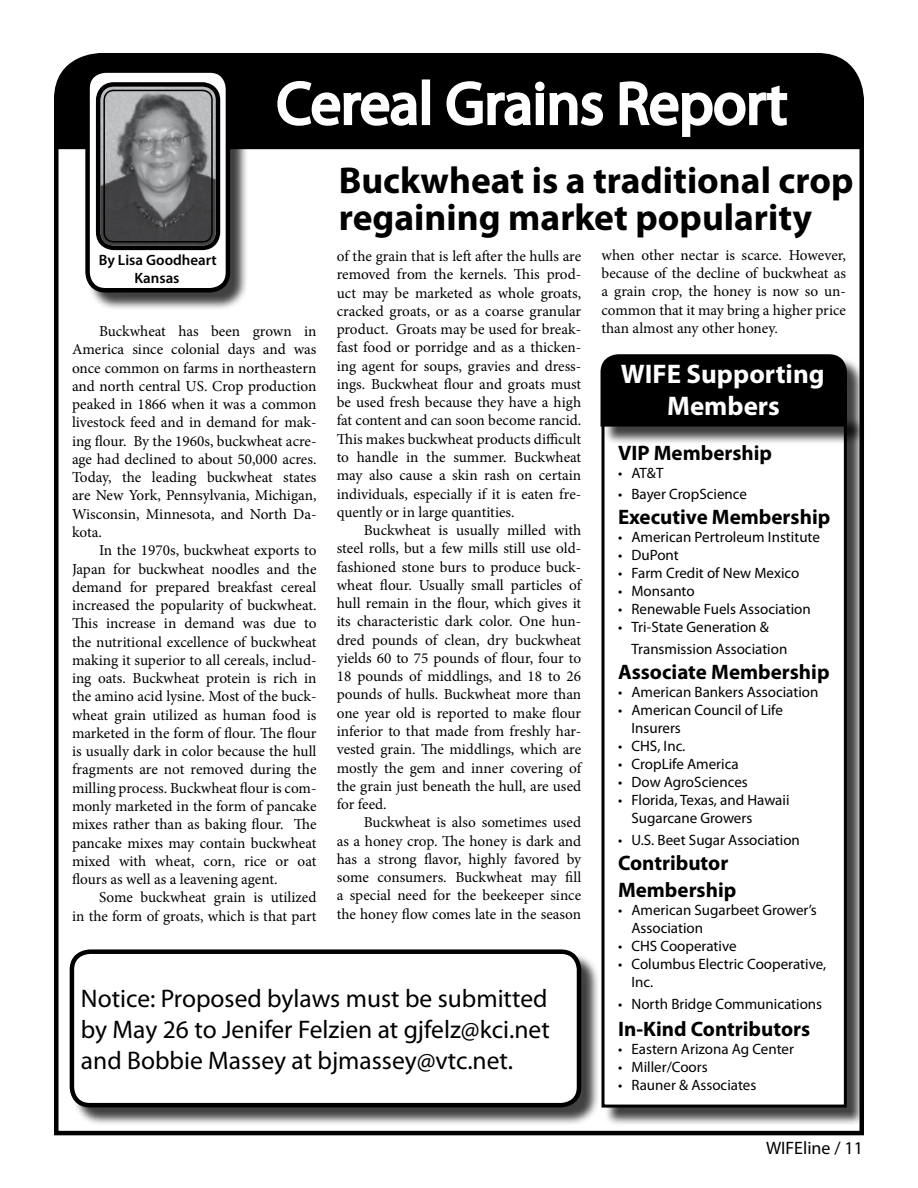
<style>
.page{position:relative;width:918px;height:1188px;background:#fff}
.page>*{position:absolute;margin:0;border:0;box-sizing:border-box;transform-origin:0 0}
.t1{font:60px "Myriad Pro";color:#fff}
.t2{font:700 37.5px/37.5px "Myriad Pro";color:#000}
.t3{font:700 27px/32.4px "Myriad Pro";color:#fff;text-align:center}
.t4{font:25.5px/30.6px "Myriad Pro";color:#000;text-align:justify}
.t5{font:700 21px/27px "Myriad Pro";color:#000}
.t6{font:18px "Myriad Pro";color:#000}
.t7{font:15.15px/18.3px "Minion Pro";color:#000;text-align:justify}
.t8{font:15px/18px "Myriad Pro";color:#000}
.t9{font:600 15px/18px "Myriad Pro";color:#000;text-align:center}
</style>
<div class="page">
<div style="left:54px;top:53px;width:810px;height:96px;background:#000"></div>
<svg style="left:276px;top:79px;width:143px;height:48px"></svg>
<div style="left:422px;top:79px;width:8px;height:46px;border:3px solid #fff"></div>
<svg style="left:445px;top:80px;width:160px;height:47px"></svg>
<svg style="left:618px;top:80px;width:171px;height:58px"></svg>
<div style="left:88px;top:71px;width:161px;height:240px;background:#000;opacity:.75"></div>
<div style="left:88px;top:71px;width:140px;height:219px;background:#fff;border-radius:18px"></div>
<div style="left:85px;top:68px;width:145px;height:225px;border:4px solid #000;border-radius:18px"></div>
<img style="left:101px;top:87px;width:114px;height:158px">
<div style="left:96px;top:82px;width:124px;height:168px;border:4px solid #000;border-radius:16px"></div>
<div style="left:103px;top:90px;width:110px;height:153px;border:2px solid #000;border-radius:10px"></div>
<div style="left:604px;top:416px;width:262px;height:710px;background:#000;opacity:.75"></div>
<div style="left:603px;top:415px;width:242px;height:691px;background:#fff"></div>
<div style="left:602px;top:414px;width:245px;height:694px;border:3px solid #000"></div>
<div style="left:603px;top:356px;width:263px;height:89px;background:#000;opacity:.75"></div>
<div style="left:600px;top:354px;width:248px;height:73px;background:#000"></div>
<div style="left:72px;top:952px;width:528px;height:174px;background:#000;opacity:.75"></div>
<div style="left:72px;top:952px;width:507px;height:153px;background:#fff;border-radius:18px"></div>
<div style="left:70px;top:949px;width:511px;height:158px;border:4px solid #000;border-radius:18px"></div>
<h1 class="t1" style="left:277px;top:66px;width:512px">Cereal Grains Report</h1>
<h2 class="t2" style="left:339px;top:160px;width:516px">Buckwheat is a traditional crop regaining market popularity</h2>
<p class="t9" style="left:99px;top:251px;width:120px">By Lisa Goodheart<br>Kansas</p>
<p class="t7" style="left:72px;top:322px;width:246px;text-indent:27px">Buckwheat has been grown in America since colonial days and was once common on farms in northeastern and north central US. Crop production peaked in 1866 when it was a common livestock feed and in demand for mak&shy;ing flour. By the 1960s, buckwheat acre&shy;age had declined to about 50,000 acres.<br>Today, the leading buckwheat states are New York, Pennsylvania, Michigan, Wisconsin, Minnesota, and North Da&shy;kota.</p>
<p class="t7" style="left:72px;top:541px;width:246px;text-indent:27px">In the 1970s, buckwheat exports to Japan for buckwheat noodles and the demand for prepared breakfast cereal increased the popularity of buckwheat.<br>This increase in demand was due to the nutritional excellence of buckwheat making it superior to all cereals, includ&shy;ing oats. Buckwheat protein is rich in the amino acid lysine. Most of the buck&shy;wheat grain utilized as human food is marketed in the form of flour. The flour is usually dark in color because the hull fragments are not removed during the milling process. Buckwheat flour is com&shy;monly marketed in the form of pancake mixes rather than as baking flour. The pancake mixes may contain buckwheat mixed with wheat, corn, rice or oat flours as well as a leavening agent.</p>
<p class="t7" style="left:72px;top:888px;width:246px;text-align:right">Some buckwheat grain is utilized<br>in the form of groats, which is that part</p>
<p class="t7" style="left:337px;top:247px;width:246px">of the grain that is left after the hulls are removed from the kernels. This prod&shy;uct may be marketed as whole groats, cracked groats, or as a coarse granular product. Groats may be used for break&shy;fast food or porridge and as a thicken&shy;ing agent for soups, gravies and dress&shy;ings. Buckwheat flour and groats must be used fresh because they have a high fat content and can soon become rancid.<br>This makes buckwheat products difficult to handle in the summer. Buckwheat may also cause a skin rash on certain individuals, especially if it is eaten fre&shy;quently or in large quantities.</p>
<p class="t7" style="left:337px;top:521px;width:246px;text-indent:27px">Buckwheat is usually milled with steel rolls, but a few mills still use old&shy;fashioned stone burs to produce buck&shy;wheat flour. Usually small particles of hull remain in the flour, which gives it its characteristic dark color. One hun&shy;dred pounds of clean, dry buckwheat yields 60 to 75 pounds of flour, four to 18 pounds of middlings, and 18 to 26 pounds of hulls. Buckwheat more than one year old is reported to make flour inferior to that made from freshly har&shy;vested grain. The middlings, which are mostly the gem and inner covering of the grain just beneath the hull, are used for feed.</p>
<p class="t7" style="left:337px;top:813px;width:246px;text-indent:27px">Buckwheat is also sometimes used as a honey crop. The honey is dark and has a strong flavor, highly favored by some consumers. Buckwheat may fill a special need for the beekeeper since the honey flow comes late in the season</p>
<h3 class="t4" style="left:81px;top:983px;width:470px">Notice: Proposed bylaws must be submitted by May 26 to Jenifer Felzien at gjfelz@kci.net and Bobbie Massey at bjmassey@vtc.net.</h3>
<p class="t7" style="left:602px;top:246px;width:246px">when other nectar is scarce. However, because of the decline of buckwheat as a grain crop, the honey is now so un&shy;common that it may bring a higher price than almost any other honey.</p>
<h3 class="t3" style="left:621px;top:357px;width:205px">WIFE Supporting<br>Members</h3>
<h3 class="t5" style="left:618px;top:438px;width:156px">VIP Membership</h3>
<p class="t8" style="left:618px;top:463px;width:47px">• AT&amp;T</p>
<p class="t8" style="left:618px;top:485px;width:131px">• Bayer CropScience</p>
<h3 class="t5" style="left:618px;top:503px;width:214px">Executive Membership</h3>
<p class="t8" style="left:618px;top:528px;width:204px">• American Pertroleum Institute</p>
<p class="t8" style="left:618px;top:546px;width:62px">• DuPont</p>
<p class="t8" style="left:618px;top:564px;width:183px">• Farm Credit of New Mexico</p>
<p class="t8" style="left:618px;top:582px;width:78px">• Monsanto</p>
<p class="t8" style="left:618px;top:600px;width:194px">• Renewable Fuels Association</p>
<p class="t8" style="left:632px;top:616px;width:157px;line-height:21.6px;text-indent:-14px">• Tri-State Generation &amp;<br>Transmission Association</p>
<h3 class="t5" style="left:618px;top:658px;width:213px">Associate Membership</h3>
<p class="t8" style="left:618px;top:683px;width:202px">• American Bankers Association</p>
<p class="t8" style="left:632px;top:701px;width:153px;text-indent:-14px">• American Council of Life<br>Insurers</p>
<p class="t8" style="left:618px;top:737px;width:69px">• CHS, Inc.</p>
<p class="t8" style="left:618px;top:755px;width:122px">• CropLife America</p>
<p class="t8" style="left:618px;top:773px;width:131px">• Dow AgroSciences</p>
<p class="t8" style="left:632px;top:791px;width:160px;text-indent:-14px">• Florida, Texas, and Hawaii<br>Sugarcane Growers</p>
<p class="t8" style="left:618px;top:831px;width:183px">• U.S. Beet Sugar Association</p>
<h3 class="t5" style="left:618px;top:849px;width:120px">Contributor<br>Membership</h3>
<p class="t8" style="left:632px;top:901px;width:187px;text-indent:-14px">• American Sugarbeet Grower’s<br>Association</p>
<p class="t8" style="left:618px;top:937px;width:120px">• CHS Cooperative</p>
<p class="t8" style="left:632px;top:955px;width:196px;text-indent:-14px">• Columbus Electric Cooperative,<br>Inc.</p>
<p class="t8" style="left:618px;top:994px;width:206px">• North Bridge Communications</p>
<h3 class="t5" style="left:618px;top:1014px;width:194px">In-Kind Contributors</h3>
<p class="t8" style="left:618px;top:1039px;width:177px">• Eastern Arizona Ag Center</p>
<p class="t8" style="left:618px;top:1057px;width:91px">• Miller/Coors</p>
<p class="t8" style="left:618px;top:1075px;width:140px">• Rauner &amp; Associates</p>
<p class="t6" style="left:766px;top:1137px;width:98px">WIFEline / 11</p>
</div>
